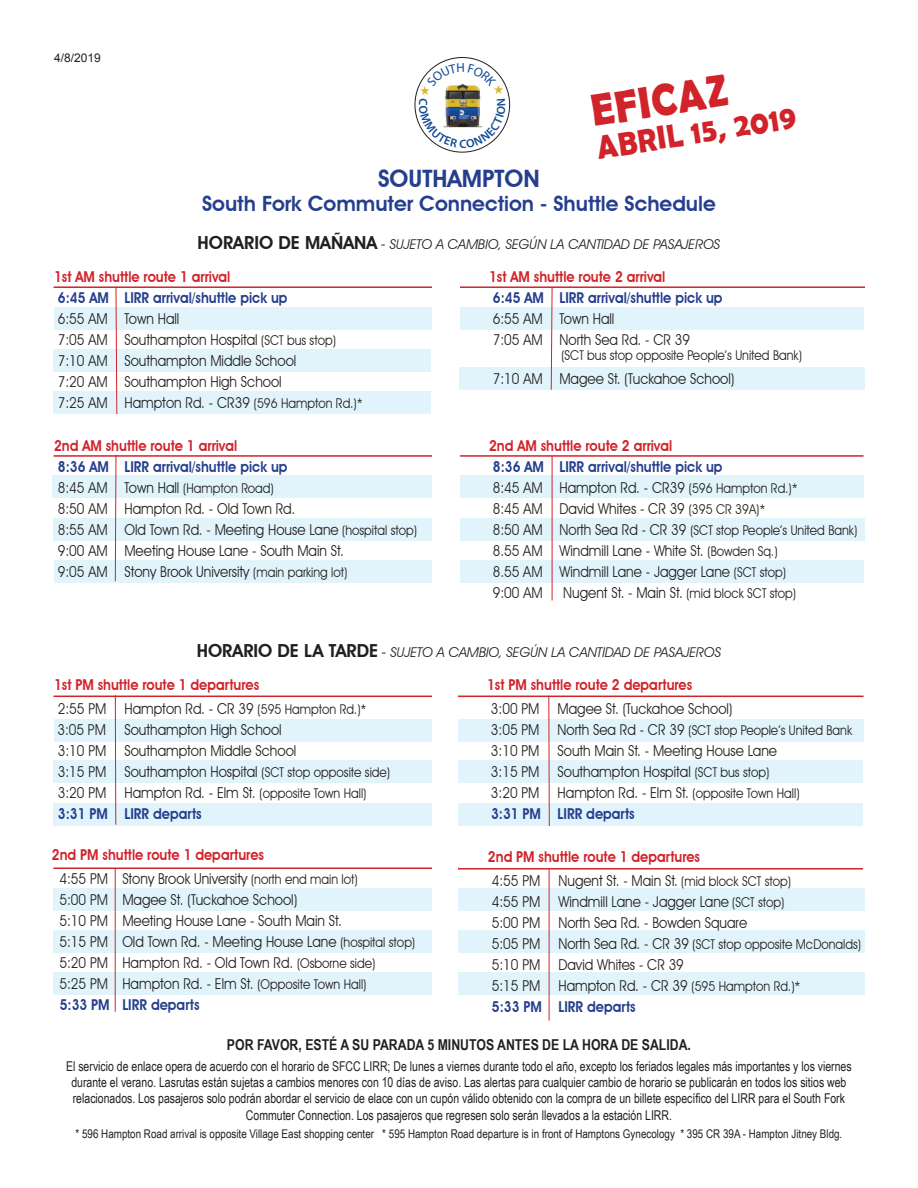
<style>
.page{position:relative;width:918px;height:1188px;background:#fff}
.page>*{position:absolute;margin:0;border:0;box-sizing:border-box;transform-origin:0 0}
.t1{font:700 45px "Berlin Sans FB Demi";color:#d1232a;scale:.9 1}
.t2{font:700 33px "Berlin Sans FB Demi";color:#d1232a;scale:.9 1}
.t3{font:600 24px "Avant Garde IT Cby BT";color:#253f8e}
.t4{font:600 21px "Avant Garde IT Cby BT";color:#253f8e}
.t5{font:15px/21px "Avant Garde IT Cby BT";color:#231f20;scale:.9 1}
.t6{font:600 15px "Avant Garde IT Cby BT";color:#d1232a;scale:.9 1}
.t7{font:600 15px "Avant Garde IT Cby BT";color:#253f8e;scale:.9 1}
.t8{font:700 15px "Arial Narrow";color:#231f20}
.t9{font:13.5px/16.2px "Arial Narrow";color:#231f20;text-align:center;scale:.95 1}
.t10{font:13.5px "Avant Garde IT Cby BT";color:#231f20;scale:.9 1}
.t11{font:italic 13.5px "Avant Garde IT Cby BT";color:#231f20}
.t12{font:12px "Arial Narrow";color:#231f20}
.t13{font:12px "Arial";color:#231f20}
.s1{font-weight:600;font-style:normal;font-size:18px}
.s2{font-size:15px}
.s3{font-size:13.5px}
</style>
<div class="page">
<div style="left:54px;top:804px;width:809px;height:22px;background:#e1f4fc"></div>
<div style="left:54px;top:392px;width:377px;height:22px;background:#e1f4fc"></div>
<div style="left:54px;top:561px;width:810px;height:22px;background:#e1f4fc"></div>
<div style="left:54px;top:973px;width:811px;height:22px;background:#e1f4fc"></div>
<div style="left:54px;top:931px;width:811px;height:22px;background:#e1f4fc"></div>
<div style="left:54px;top:889px;width:811px;height:22px;background:#e1f4fc"></div>
<div style="left:54px;top:760px;width:809px;height:23px;background:#e1f4fc"></div>
<div style="left:54px;top:720px;width:810px;height:22px;background:#e1f4fc"></div>
<div style="left:54px;top:350px;width:377px;height:22px;background:#e1f4fc"></div>
<div style="left:54px;top:308px;width:810px;height:22px;background:#e1f4fc"></div>
<div style="left:54px;top:519px;width:811px;height:22px;background:#e1f4fc"></div>
<div style="left:52px;top:475px;width:812px;height:22px;background:#e1f4fc"></div>
<hr style="left:54px;top:286px;width:811px;height:2px;background:#d1232a">
<svg style="left:115px;top:288px;width:3px;height:126px"></svg>
<hr style="left:54px;top:455px;width:397px;height:2px;background:#d1232a">
<svg style="left:115px;top:454px;width:2px;height:128px"></svg>
<hr style="left:552px;top:456px;width:1px;height:144px;background:#d1232a">
<hr style="left:443px;top:455px;width:421px;height:2px;background:#d1232a">
<hr style="left:549px;top:869px;width:1px;height:152px;background:#d1232a">
<hr style="left:458px;top:868px;width:405px;height:2px;background:#d1232a">
<hr style="left:53px;top:868px;width:406px;height:1px;background:#d1232a">
<div style="left:432px;top:267px;width:28px;height:374px;background:#fff"></div>
<hr style="left:115px;top:868px;width:1px;height:144px;background:#d1232a">
<hr style="left:54px;top:696px;width:810px;height:1px;background:#d1232a">
<svg style="left:115px;top:695px;width:2px;height:130px"></svg>
<svg style="left:548px;top:697px;width:2px;height:130px"></svg>
<div style="left:432px;top:683px;width:26px;height:342px;background:#fff"></div>
<div style="left:460px;top:367px;width:405px;height:23px;background:#e1f4fc"></div>
<svg style="left:415px;top:58px;width:95px;height:94px"></svg>
<svg style="left:550px;top:286px;width:3px;height:104px"></svg>
<svg style="left:419px;top:63px;width:87px;height:85px"></svg>
<p class="t13" style="left:54px;top:50px;width:48px">4/8/2019</p>
<p class="t1" style="left:587px;top:85px;width:155px;rotate:-9deg">EFICAZ</p>
<p class="t2" style="left:594px;top:129px;width:225px;rotate:-9deg">ABRIL 15, 2019</p>
<p class="t3" style="left:378px;top:164px;width:163px">SOUTHAMPTON</p>
<p class="t4" style="left:202px;top:191px;width:515px">South Fork Commuter Connection - Shuttle Schedule</p>
<p class="t11" style="left:198px;top:236px;width:524px"><span class="s1">HORARIO DE MAÑANA</span> <span class="s2">-</span> SUJETO A CAMBIO, SEGÚN LA CANTIDAD DE PASAJEROS</p>
<p class="t6" style="left:489px;top:268px;width:198px">1st AM shuttle route 2 arrival</p>
<p class="t7" style="left:493px;top:289px;width:257px">6:45 AM LIRR arrival/shuttle pick up</p>
<p class="t5" style="left:493px;top:308px;width:137px">6:55 AM Town Hall</p>
<p class="t5" style="left:493px;top:329px;width:221px">7:05 AM North Sea Rd. - CR 39</p>
<p class="t10" style="left:561px;top:347px;width:269px">(SCT bus stop opposite People’s United Bank)</p>
<p class="t5" style="left:493px;top:368px;width:270px">7:10 AM Magee St. (Tuckahoe School)</p>
<p class="t6" style="left:54px;top:268px;width:198px">1st AM shuttle route 1 arrival</p>
<p class="t7" style="left:58px;top:289px;width:257px">6:45 AM LIRR arrival/shuttle pick up</p>
<p class="t5" style="left:58px;top:308px;width:137px">6:55 AM Town Hall</p>
<p class="t5" style="left:58px;top:329px;width:311px">7:05 AM Southampton Hospital <span class="s3">(SCT bus stop)</span></p>
<p class="t5" style="left:58px;top:350px;width:267px">7:10 AM Southampton Middle School</p>
<p class="t5" style="left:58px;top:371px;width:250px">7:20 AM Southampton High School</p>
<p class="t5" style="left:58px;top:392px;width:340px">7:25 AM Hampton Rd. - CR39 <span class="s3">(596 Hampton Rd.)*</span></p>
<p class="t6" style="left:54px;top:436px;width:205px">2nd AM shuttle route 1 arrival</p>
<p class="t7" style="left:58px;top:457px;width:257px">8:36 AM LIRR arrival/shuttle pick up</p>
<p class="t5" style="left:58px;top:477px;width:241px">8:45 AM Town Hall <span class="s3">(Hampton Road)</span></p>
<p class="t5" style="left:58px;top:498px;width:265px">8:50 AM Hampton Rd. - Old Town Rd.</p>
<p class="t5" style="left:58px;top:519px;width:401px">8:55 AM Old Town Rd. - Meeting House Lane <span class="s3">(hospital stop)</span></p>
<p class="t5" style="left:58px;top:540px;width:319px">9:00 AM Meeting House Lane - South Main St.</p>
<p class="t5" style="left:58px;top:561px;width:323px">9:05 AM Stony Brook University <span class="s3">(main parking lot)</span></p>
<p class="t6" style="left:489px;top:436px;width:205px">2nd AM shuttle route 2 arrival</p>
<p class="t7" style="left:493px;top:457px;width:257px">8:36 AM LIRR arrival/shuttle pick up</p>
<p class="t5" style="left:493px;top:477px;width:340px">8:45 AM Hampton Rd. - CR39 <span class="s3">(596 Hampton Rd.)*</span></p>
<p class="t5" style="left:493px;top:498px;width:305px">8:45 AM David Whites - CR 39 <span class="s3">(395 CR 39A)*</span></p>
<p class="t10" style="left:493px;top:522px;width:406px"><span class="s2">8:50 AM North Sea Rd - CR 39</span> (SCT stop People’s United Bank)</p>
<p class="t5" style="left:493px;top:540px;width:318px">8.55 AM Windmill Lane - White St. <span class="s3">(Bowden Sq.)</span></p>
<p class="t5" style="left:493px;top:561px;width:327px">8.55 AM Windmill Lane - Jagger Lane <span class="s3">(SCT stop)</span></p>
<p class="t5" style="left:493px;top:582px;width:57px">9:00 AM</p>
<p class="t5" style="left:563px;top:582px;width:260px">Nugent St. - Main St. <span class="s3">(mid block SCT stop)</span></p>
<p class="t11" style="left:197px;top:644px;width:526px"><span class="s1">HORARIO DE LA TARDE</span> <span class="s2">-</span> SUJETO A CAMBIO, SEGÚN LA CANTIDAD DE PASAJEROS</p>
<p class="t6" style="left:54px;top:676px;width:230px">1st PM shuttle route 1 departures</p>
<p class="t5" style="left:57px;top:698px;width:345px">2:55 PM Hampton Rd. - CR 39 <span class="s3">(595 Hampton Rd.)*<br></span>3:05 PM Southampton High School</p>
<p class="t5" style="left:58px;top:740px;width:267px">3:10 PM Southampton Middle School</p>
<p class="t5" style="left:58px;top:761px;width:371px">3:15 PM Southampton Hospital <span class="s3">(SCT stop opposite side)</span></p>
<p class="t5" style="left:58px;top:782px;width:344px">3:20 PM Hampton Rd. - Elm St. <span class="s3">(opposite Town Hall)</span></p>
<p class="t7" style="left:58px;top:805px;width:161px">3:31 PM LIRR departs</p>
<p class="t6" style="left:52px;top:846px;width:237px">2nd PM shuttle route 1 departures</p>
<p class="t5" style="left:59px;top:868px;width:333px">4:55 PM Stony Brook University <span class="s3">(north end main lot)</span></p>
<p class="t5" style="left:59px;top:889px;width:266px">5:00 PM Magee St. (Tuckahoe School)</p>
<p class="t5" style="left:59px;top:910px;width:315px">5:10 PM Meeting House Lane - South Main St.</p>
<p class="t5" style="left:59px;top:931px;width:397px">5:15 PM Old Town Rd. - Meeting House Lane <span class="s3">(hospital stop)</span></p>
<p class="t5" style="left:59px;top:952px;width:352px">5:20 PM Hampton Rd. - Old Town Rd. <span class="s3">(Osborne side)</span></p>
<p class="t5" style="left:59px;top:973px;width:343px">5:25 PM Hampton Rd. - Elm St. <span class="s3">(Opposite Town Hall)</span></p>
<p class="t7" style="left:60px;top:996px;width:157px">5:33 PM LIRR departs</p>
<p class="t6" style="left:487px;top:676px;width:230px">1st PM shuttle route 2 departures</p>
<p class="t5" style="left:491px;top:698px;width:270px">3:00 PM Magee St. (Tuckahoe School)</p>
<p class="t10" style="left:491px;top:722px;width:403px"><span class="s2">3:05 PM North Sea Rd - CR 39</span> (SCT stop People’s United Bank</p>
<p class="t5" style="left:491px;top:740px;width:319px">3:10 PM South Main St. - Meeting House Lane</p>
<p class="t5" style="left:491px;top:761px;width:311px">3:15 PM Southampton Hospital <span class="s3">(SCT bus stop)</span></p>
<p class="t5" style="left:491px;top:782px;width:344px">3:20 PM Hampton Rd. - Elm St. <span class="s3">(opposite Town Hall)</span></p>
<p class="t7" style="left:491px;top:805px;width:161px">3:31 PM LIRR departs</p>
<p class="t6" style="left:488px;top:848px;width:237px">2nd PM shuttle route 1 departures</p>
<p class="t5" style="left:492px;top:870px;width:334px">4:55 PM Nugent St. - Main St. <span class="s3">(mid block SCT stop)</span></p>
<p class="t5" style="left:492px;top:891px;width:327px">4:55 PM Windmill Lane - Jagger Lane <span class="s3">(SCT stop)</span></p>
<p class="t5" style="left:492px;top:912px;width:285px">5:00 PM North Sea Rd. - Bowden Square</p>
<p class="t10" style="left:492px;top:936px;width:412px"><span class="s2">5:05 PM North Sea Rd. - CR 39</span> (SCT stop opposite McDonalds)</p>
<p class="t5" style="left:492px;top:954px;width:215px">5:10 PM David Whites - CR 39</p>
<p class="t5" style="left:492px;top:975px;width:345px">5:15 PM Hampton Rd. - CR 39 <span class="s3">(595 Hampton Rd.)*</span></p>
<p class="t7" style="left:492px;top:998px;width:161px">5:33 PM LIRR departs</p>
<p class="t8" style="left:227px;top:1034px;width:466px">POR FAVOR, ESTÉ A SU PARADA 5 MINUTOS ANTES DE LA HORA DE SALIDA.</p>
<p class="t9" style="left:66px;top:1058px;width:828px">El servicio de enlace opera de acuerdo con el horario de SFCC LIRR; De lunes a viernes durante todo el año, excepto los feriados legales más importantes y los viernes durante el verano. Lasrutas están sujetas a cambios menores con 10 días de aviso. Las alertas para cualquier cambio de horario se publicarán en todos los sitios web relacionados. Los pasajeros solo podrán abordar el servicio de elace con un cupón válido obtenido con la compra de un billete específico del LIRR para el South Fork Commuter Connection. Los pasajeros que regresen solo serán llevados a la estación LIRR.</p>
<p class="t12" style="left:76px;top:1125px;width:768px">* 596 Hampton Road arrival is opposite Village East shopping center * 595 Hampton Road departure is in front of Hamptons Gynecology * 395 CR 39A - Hampton Jitney Bldg.</p>
</div>
